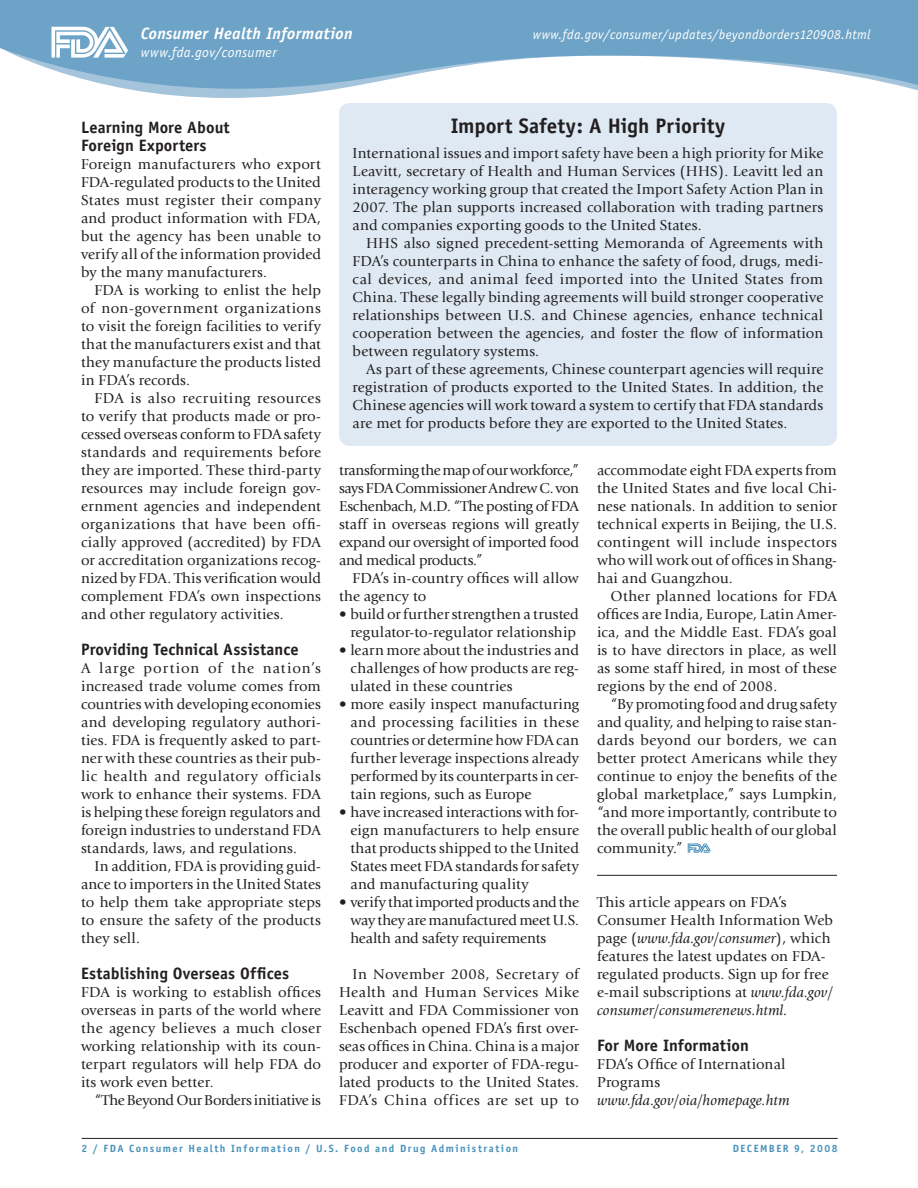
<style>
.page{position:relative;width:918px;height:1188px;background:#fff}
.page>*{position:absolute;margin:0;border:0;box-sizing:border-box;transform-origin:0 0}
.Sub-Heads{font:700 21px "Officina Sans";color:#231f20}
.Sub-Heads-2{font:700 16.5px/18px "Officina Sans";letter-spacing:.005em;color:#231f20}
.t1{font:italic 700 16.5px "Officina Sans";letter-spacing:.015em;color:#fff}
.Body_Text{font:15px/18px "Giovanni";letter-spacing:.005em;color:#231f20;text-align:justify}
.Body_Text-2{font:15px "Giovanni";letter-spacing:-.02em;color:#231f20}
.Body_Text-3{font:italic 15px "Giovanni";letter-spacing:.005em;color:#231f20}
.t2{font:italic 14.25px "Officina Sans";letter-spacing:.025em;color:#fff}
.t3{font:italic 13.5px "Officina Sans";letter-spacing:.025em;color:#fff}
.t4{font:700 10.5px "Officina Sans";letter-spacing:.14em;color:#4791ba}
.s1{font-style:italic}
</style>
<div class="page">
<svg style="left:128px;top:89px;width:790px;height:9px"></svg>
<svg style="left:0;top:0;width:918px;height:89px;fill:#6da3c6"></svg>
<hr style="left:82px;top:1138px;width:756px;height:1px;background:#231f20">
<svg style="left:51px;top:27px;width:76px;height:31px"></svg>
<svg style="left:688px;top:843px;width:23px;height:10px"></svg>
<hr style="left:597px;top:875px;width:240px;height:1px;background:#231f20">
<div style="left:339px;top:103px;width:498px;height:343px;background:#dee9f3;border-radius:11px"></div>
<p class="t1" style="left:141px;top:23px;width:213px">Consumer Health Information</p>
<p class="t2" style="left:141px;top:44px;width:137px">www.fda.gov/consumer</p>
<p class="t3" style="left:533px;top:26px;width:339px">www.fda.gov/consumer/updates/beyondborders120908.html</p>
<p class="Sub-Heads-2" style="left:81px;top:118px;width:150px">Learning More About<br>Foreign Exporters</p>
<p class="Body_Text" style="left:81px;top:155px;width:242px">Foreign manufacturers who export FDA-regulated products to the United States must register their company and product information with FDA, but the agency has been unable to verify all of the information provided by the many manufacturers.</p>
<p class="Body_Text" style="left:81px;top:281px;width:242px;text-indent:14px">FDA is working to enlist the help of non-government organizations to visit the foreign facilities to verify that the manufacturers exist and that they manufacture the products listed in FDA’s records.</p>
<p class="Body_Text" style="left:81px;top:389px;width:242px;text-indent:14px">FDA is also recruiting resources to verify that products made or pro&shy;cessed overseas conform to FDA safety standards and requirements before they are imported. These third-party resources may include foreign gov&shy;ernment agencies and independent organizations that have been offi&shy;cially approved (accredited) by FDA or accreditation organizations recog&shy;nized by FDA. This verification would complement FDA’s own inspections and other regulatory activities.</p>
<p class="Sub-Heads-2" style="left:81px;top:640px;width:219px">Providing Technical Assistance</p>
<p class="Body_Text" style="left:81px;top:659px;width:242px">A large portion of the nation’s increased trade volume comes from countries with developing economies and developing regulatory authori&shy;ties. FDA is frequently asked to part&shy;ner with these countries as their pub&shy;lic health and regulatory officials work to enhance their systems. FDA is helping these foreign regulators and foreign industries to understand FDA standards, laws, and regulations.</p>
<p class="Body_Text" style="left:81px;top:857px;width:242px;text-indent:14px">In addition, FDA is providing guid&shy;ance to importers in the United States to help them take appropriate steps to ensure the safety of the products they sell.</p>
<p class="Sub-Heads-2" style="left:81px;top:964px;width:210px">Establishing Overseas Offices</p>
<p class="Body_Text" style="left:81px;top:983px;width:242px">FDA is working to establish offices overseas in parts of the world where the agency believes a much closer working relationship with its coun&shy;terpart regulators will help FDA do its work even better.</p>
<p class="Body_Text-2" style="left:94px;top:1092px;width:228px">“The Beyond Our Borders initiative is</p>
<p class="Sub-Heads" style="left:451px;top:113px;width:276px">Import Safety: A High Priority</p>
<p class="Body_Text" style="left:353px;top:144px;width:472px">International issues and import safety have been a high priority for Mike Leavitt, secretary of Health and Human Services (HHS). Leavitt led an interagency working group that created the Import Safety Action Plan in 2007. The plan supports increased collaboration with trading partners and companies exporting goods to the United States.</p>
<p class="Body_Text" style="left:353px;top:234px;width:472px;text-indent:14px">HHS also signed precedent-setting Memoranda of Agreements with FDA’s counterparts in China to enhance the safety of food, drugs, medi&shy;cal devices, and animal feed imported into the United States from China. These legally binding agreements will build stronger cooperative relationships between U.S. and Chinese agencies, enhance technical cooperation between the agencies, and foster the flow of information between regulatory systems.</p>
<p class="Body_Text" style="left:353px;top:360px;width:472px;text-indent:14px">As part of these agreements, Chinese counterpart agencies will require registration of products exported to the United States. In addition, the Chinese agencies will work toward a system to certify that FDA standards are met for products before they are exported to the United States.</p>
<p class="Body_Text" style="left:339px;top:461px;width:241px">transforming the map of our workforce,” says FDA Commissioner Andrew C. von Eschenbach, M.D. “The posting of FDA staff in overseas regions will greatly expand our oversight of imported food and medical products.”</p>
<p class="Body_Text" style="left:339px;top:569px;width:241px;text-indent:14px">FDA’s in-country offices will allow the agency to</p>
<p class="Body_Text" style="left:339px;top:605px;width:241px;text-align:center">• build or further strengthen a trusted regulator-to-regulator relationship</p>
<p class="Body_Text" style="left:350px;top:641px;width:230px;text-indent:-11px">• learn more about the industries and challenges of how products are reg&shy;ulated in these countries</p>
<p class="Body_Text" style="left:350px;top:695px;width:230px;text-indent:-11px">• more easily inspect manufacturing and processing facilities in these countries or determine how FDA can further leverage inspections already performed by its counterparts in cer&shy;tain regions, such as Europe</p>
<p class="Body_Text" style="left:350px;top:803px;width:230px;text-indent:-11px">• have increased interactions with for&shy;eign manufacturers to help ensure that products shipped to the United States meet FDA standards for safety and manufacturing quality</p>
<p class="Body_Text" style="left:350px;top:893px;width:230px;text-indent:-11px">• verify that imported products and the way they are manufactured meet U.S. health and safety requirements</p>
<p class="Body_Text" style="left:339px;top:965px;width:242px;text-indent:14px">In November 2008, Secretary of Health and Human Services Mike Leavitt and FDA Commissioner von Eschenbach opened FDA’s first over&shy;seas offices in China. China is a major producer and exporter of FDA-regu&shy;lated products to the United States.<br>FDA’s China offices are set up to</p>
<p class="Body_Text" style="left:597px;top:461px;width:242px">accommodate eight FDA experts from the United States and five local Chi&shy;nese nationals. In addition to senior technical experts in Beijing, the U.S. contingent will include inspectors who will work out of offices in Shang&shy;hai and Guangzhou.</p>
<p class="Body_Text" style="left:597px;top:587px;width:242px;text-indent:14px">Other planned locations for FDA offices are India, Europe, Latin Amer&shy;ica, and the Middle East. FDA’s goal is to have directors in place, as well as some staff hired, in most of these regions by the end of 2008.</p>
<p class="Body_Text" style="left:597px;top:695px;width:241px;text-indent:14px">“By promoting food and drug safety and quality, and helping to raise stan&shy;dards beyond our borders, we can better protect Americans while they continue to enjoy the benefits of the global marketplace,” says Lumpkin, “and more importantly, contribute to the overall public health of our global community.”</p>
<p class="Body_Text" style="left:597px;top:893px;width:238px;text-align:left">This article appears on FDA’s Consumer Health Information Web page (<span class="s1">www.fda.gov/consumer</span>), which features the latest updates on FDA&shy;regulated products. Sign up for free e-mail subscriptions at <span class="s1">www.fda.gov/ consumer/consumerenews.html.</span></p>
<p class="Sub-Heads-2" style="left:597px;top:1036px;width:153px">For More Information</p>
<p class="Body_Text" style="left:597px;top:1055px;width:190px">FDA’s Office of International<br>Programs</p>
<p class="Body_Text-3" style="left:597px;top:1092px;width:194px">www.fda.gov/oia/homepage.htm</p>
<p class="t4" style="left:82px;top:1142px;width:438px">2 / FDA Consumer Health Information / U.S. Food and Drug Administration</p>
<p class="t4" style="left:733px;top:1142px;width:106px">DECEMBER 9, 2008</p>
</div>
